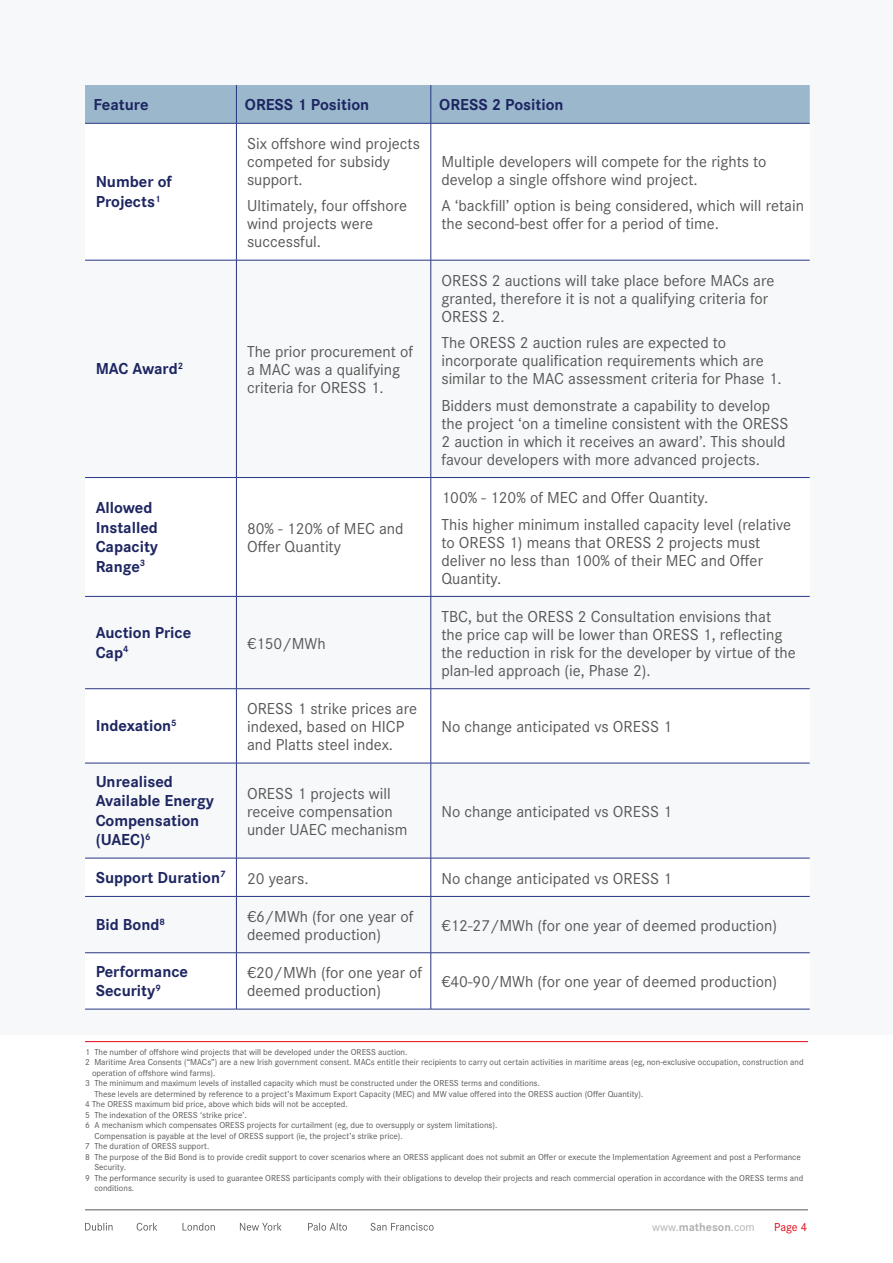
<style>
.page{position:relative;width:893px;height:1263px;background:#fff}
.page>*{position:absolute;margin:0;border:0;box-sizing:border-box;transform-origin:0 0}
.Body_1{font:16.5px/18px "Corporate S Pro";color:#575756}
.Body_1-2{font:700 16.5px/19.5px "Corporate S Pro";color:#1e2661}
.t1{font:12px "Corporate S Pro";color:#b3b2b2}
.t2{font:12px "Corporate S Pro";color:#e30613}
.Body_1-3{font:9px/10.5px "Corporate S Pro";color:#575756}
.s1{font-weight:700}
</style>
<div class="page">
<hr style="left:85px;top:1209px;width:723px;height:1px;background:#575756">
<svg style="left:85px;top:1223px;width:349px;height:7px"></svg>
<div style="left:0;top:0;width:893px;height:1034px;background:#f6f8fa"></div>
<div style="left:85px;top:85px;width:725px;height:38px;background:#9ab7cc"></div>
<svg style="left:85px;top:261px;width:725px;height:691px"></svg>
<hr style="left:236px;top:85px;width:1px;height:38px;background:#283583">
<hr style="left:431px;top:85px;width:1px;height:38px;background:#283583">
<hr style="left:85px;top:123px;width:151px;height:1px;background:#283583">
<hr style="left:236px;top:123px;width:195px;height:1px;background:#283583">
<hr style="left:431px;top:123px;width:379px;height:1px;background:#283583">
<hr style="left:236px;top:123px;width:1px;height:137px;background:#283583">
<hr style="left:431px;top:123px;width:1px;height:137px;background:#283583">
<hr style="left:85px;top:260px;width:151px;height:1px;background:#283583">
<hr style="left:236px;top:260px;width:195px;height:1px;background:#283583">
<hr style="left:236px;top:260px;width:1px;height:217px;background:#283583">
<hr style="left:431px;top:260px;width:379px;height:1px;background:#283583">
<hr style="left:431px;top:260px;width:1px;height:217px;background:#283583">
<hr style="left:85px;top:477px;width:151px;height:1px;background:#283583">
<hr style="left:236px;top:477px;width:195px;height:1px;background:#283583">
<hr style="left:236px;top:478px;width:1px;height:118px;background:#283583">
<hr style="left:431px;top:477px;width:379px;height:1px;background:#283583">
<hr style="left:431px;top:478px;width:1px;height:118px;background:#283583">
<hr style="left:85px;top:596px;width:151px;height:1px;background:#283583">
<hr style="left:236px;top:596px;width:195px;height:1px;background:#283583">
<hr style="left:236px;top:597px;width:1px;height:91px;background:#283583">
<hr style="left:431px;top:596px;width:379px;height:1px;background:#283583">
<hr style="left:431px;top:597px;width:1px;height:91px;background:#283583">
<hr style="left:85px;top:688px;width:151px;height:1px;background:#283583">
<hr style="left:236px;top:688px;width:195px;height:1px;background:#283583">
<hr style="left:236px;top:689px;width:1px;height:74px;background:#283583">
<hr style="left:431px;top:688px;width:379px;height:1px;background:#283583">
<hr style="left:431px;top:689px;width:1px;height:74px;background:#283583">
<hr style="left:85px;top:763px;width:151px;height:1px;background:#283583">
<hr style="left:236px;top:763px;width:195px;height:1px;background:#283583">
<hr style="left:236px;top:763px;width:1px;height:95px;background:#283583">
<hr style="left:431px;top:763px;width:379px;height:1px;background:#283583">
<hr style="left:431px;top:763px;width:1px;height:95px;background:#283583">
<hr style="left:85px;top:858px;width:151px;height:1px;background:#283583">
<hr style="left:236px;top:858px;width:195px;height:1px;background:#283583">
<hr style="left:236px;top:858px;width:1px;height:38px;background:#283583">
<hr style="left:431px;top:858px;width:379px;height:1px;background:#283583">
<hr style="left:431px;top:858px;width:1px;height:38px;background:#283583">
<hr style="left:85px;top:896px;width:151px;height:1px;background:#283583">
<hr style="left:236px;top:896px;width:195px;height:1px;background:#283583">
<hr style="left:236px;top:896px;width:1px;height:56px;background:#283583">
<hr style="left:431px;top:896px;width:379px;height:1px;background:#283583">
<hr style="left:431px;top:896px;width:1px;height:56px;background:#283583">
<hr style="left:85px;top:952px;width:151px;height:1px;background:#283583">
<hr style="left:236px;top:952px;width:195px;height:1px;background:#283583">
<hr style="left:236px;top:953px;width:1px;height:56px;background:#283583">
<hr style="left:431px;top:952px;width:379px;height:1px;background:#283583">
<hr style="left:431px;top:953px;width:1px;height:56px;background:#283583">
<hr style="left:85px;top:1009px;width:151px;height:1px;background:#283583">
<hr style="left:236px;top:1009px;width:195px;height:1px;background:#283583">
<hr style="left:431px;top:1009px;width:379px;height:1px;background:#283583">
<hr style="left:85px;top:1041px;width:723px;height:1px;background:#e30613">
<p class="Body_1-2" style="left:94px;top:93px;width:57px">Feature</p>
<p class="Body_1-2" style="left:245px;top:93px;width:126px">ORESS 1 Position</p>
<p class="Body_1-2" style="left:439px;top:93px;width:126px">ORESS 2 Position</p>
<p class="Body_1-2" style="left:96px;top:171px;width:78px">Number of<br>Projects<sup>1</sup></p>
<p class="Body_1-2" style="left:96px;top:358px;width:89px">MAC Award<sup>2</sup></p>
<p class="Body_1-2" style="left:96px;top:497px;width:64px">Allowed<br>Installed<br>Capacity<br>Range<sup>3</sup></p>
<p class="Body_1" style="left:247px;top:133px;width:174px">Six offshore wind projects competed for subsidy support.</p>
<p class="Body_1" style="left:247px;top:196px;width:162px">Ultimately, four offshore wind projects were successful.</p>
<p class="Body_1" style="left:247px;top:342px;width:168px">The prior procurement of a MAC was a qualifying criteria for ORESS 1.</p>
<p class="Body_1" style="left:247px;top:519px;width:158px">80% - 120% of MEC and<br>Offer Quantity</p>
<p class="Body_1-2" style="left:96px;top:622px;width:97px">Auction Price<br>Cap<sup>4</sup></p>
<p class="Body_1" style="left:247px;top:633px;width:80px">€150/MWh</p>
<p class="Body_1-2" style="left:96px;top:715px;width:83px">Indexation<sup>5</sup></p>
<p class="Body_1-2" style="left:96px;top:770px;width:120px">Unrealised<br>Available Energy<br>Compensation (UAEC)<sup>6</sup></p>
<p class="Body_1" style="left:247px;top:699px;width:172px">ORESS 1 strike prices are indexed, based on HICP and Platts steel index.</p>
<p class="Body_1" style="left:247px;top:783px;width:162px">ORESS 1 projects will receive compensation under UAEC mechanism</p>
<p class="Body_1" style="left:441px;top:151px;width:326px">Multiple developers will compete for the rights to develop a single offshore wind project.</p>
<p class="Body_1" style="left:441px;top:196px;width:364px">A ‘backfill’ option is being considered, which will retain the second-best offer for a period of time.</p>
<p class="Body_1" style="left:441px;top:270px;width:335px">ORESS 2 auctions will take place before MACs are granted, therefore it is not a qualifying criteria for<br>ORESS 2.</p>
<p class="Body_1" style="left:441px;top:333px;width:342px">The ORESS 2 auction rules are expected to incorporate qualification requirements which are similar to the MAC assessment criteria for Phase 1.</p>
<p class="Body_1" style="left:441px;top:395px;width:349px">Bidders must demonstrate a capability to develop the project ‘on a timeline consistent with the ORESS 2 auction in which it receives an award’. This should favour developers with more advanced projects.</p>
<p class="Body_1" style="left:441px;top:487px;width:268px">100% - 120% of MEC and Offer Quantity.</p>
<p class="Body_1" style="left:441px;top:514px;width:351px">This higher minimum installed capacity level (relative to ORESS 1) means that ORESS 2 projects must deliver no less than 100% of their MEC and Offer Quantity.</p>
<p class="Body_1" style="left:441px;top:606px;width:356px">TBC, but the ORESS 2 Consultation envisions that the price cap will be lower than ORESS 1, reflecting the reduction in risk for the developer by virtue of the plan-led approach (ie, Phase 2).</p>
<p class="Body_1" style="left:441px;top:717px;width:232px">No change anticipated vs ORESS 1</p>
<p class="Body_1" style="left:441px;top:801px;width:232px">No change anticipated vs ORESS 1</p>
<p class="Body_1-2" style="left:96px;top:866px;width:131px">Support Duration<sup>7</sup></p>
<p class="Body_1" style="left:247px;top:868px;width:63px">20 years.</p>
<p class="Body_1" style="left:441px;top:868px;width:232px">No change anticipated vs ORESS 1</p>
<p class="Body_1-2" style="left:96px;top:913px;width:71px">Bid Bond<sup>8</sup></p>
<p class="Body_1" style="left:247px;top:906px;width:168px">€6/MWh (for one year of deemed production)</p>
<p class="Body_1" style="left:441px;top:915px;width:337px">€12-27/MWh (for one year of deemed production)</p>
<p class="Body_1-2" style="left:96px;top:960px;width:94px">Performance<br>Security<sup>9</sup></p>
<p class="Body_1" style="left:247px;top:963px;width:177px">€20/MWh (for one year of deemed production)</p>
<p class="Body_1" style="left:441px;top:972px;width:337px">€40-90/MWh (for one year of deemed production)</p>
<p class="Body_1-3" style="left:85px;top:1046px;width:324px">1 The number of offshore wind projects that will be developed under the ORESS auction.</p>
<p class="Body_1-3" style="left:92px;top:1056px;width:713px;text-indent:-7px">2 Maritime Area Consents (“MACs”) are a new Irish government consent. MACs entitle their recipients to carry out certain activities in maritime areas (eg, non-exclusive occupation, construction and operation of offshore wind farms).</p>
<p class="Body_1-3" style="left:94px;top:1077px;width:550px;text-indent:-9px">3 The minimum and maximum levels of installed capacity which must be constructed under the ORESS terms and conditions.<br>These levels are determined by reference to a project’s Maximum Export Capacity (MEC) and MW value offered into the ORESS auction (Offer Quantity).</p>
<p class="Body_1-3" style="left:85px;top:1098px;width:264px">4 The ORESS maximum bid price, above which bids will not be accepted.</p>
<p class="Body_1-3" style="left:85px;top:1109px;width:163px">5 The indexation of the ORESS ‘strike price’.</p>
<p class="Body_1-3" style="left:94px;top:1119px;width:404px;text-indent:-9px">6 A mechanism which compensates ORESS projects for curtailment (eg, due to oversupply or system limitations).<br>Compensation is payable at the level of ORESS support (ie, the project’s strike price).</p>
<p class="Body_1-3" style="left:85px;top:1140px;width:126px">7 The duration of ORESS support.</p>
<p class="Body_1-3" style="left:94px;top:1151px;width:708px;text-indent:-9px">8 The purpose of the Bid Bond is to provide credit support to cover scenarios where an ORESS applicant does not submit an Offer or execute the Implementation Agreement and post a Performance<br>Security.</p>
<p class="Body_1-3" style="left:94px;top:1172px;width:710px;text-indent:-9px">9 The performance security is used to guarantee ORESS participants comply with their obligations to develop their projects and reach commercial operation in accordance with the ORESS terms and conditions.</p>
<p class="t1" style="left:652px;top:1218px;width:104px">www.<span class="s1">matheson</span>.com</p>
<p class="t2" style="left:774px;top:1218px;width:34px">Page 4</p>
</div>
